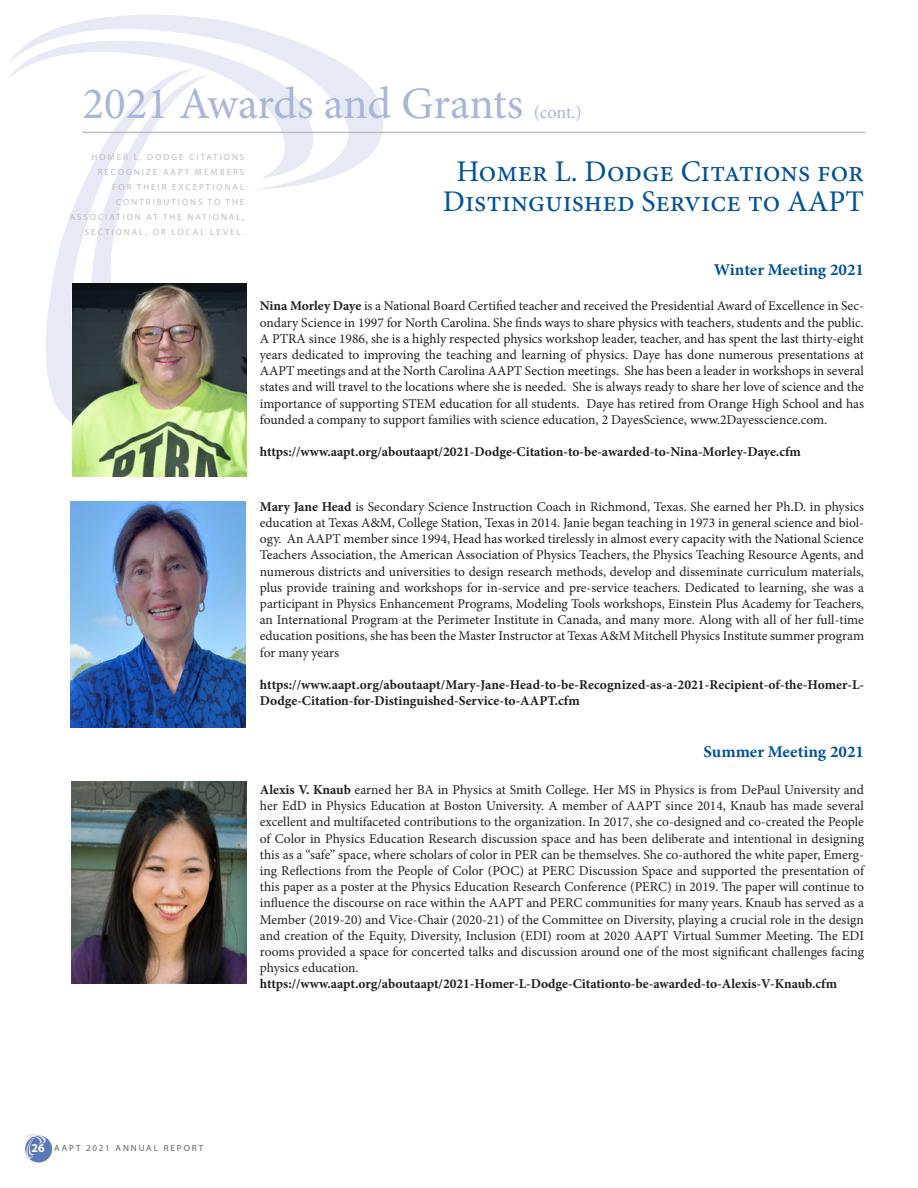
<style>
.page{position:relative;width:918px;height:1188px;background:#fff}
.page>*{position:absolute;margin:0;border:0;box-sizing:border-box;transform-origin:0 0}
.t1{font:45px "Minion Pro";color:#a8b6d9}
.H2b{font:30px/30px "Minion Pro";color:#01529a;text-align:center}
.t2{font:18px "Minion Pro";color:#a8b6d9}
.t3{font:700 16.5px "Minion Pro";letter-spacing:-.02em;color:#01529a}
.body{font:13.5px/16.2px "Minion Pro";color:#231f20;text-align:justify}
.abstract{font:13.5px/16.2px "Minion Pro";letter-spacing:-.01em;color:#231f20;text-align:justify}
.body-2{font:700 13.5px "Minion Pro";color:#231f20}
.abstract-2{font:700 13.5px/16.2px "Minion Pro";color:#231f20}
.Cont__or_Folio{font:9px/15px "Myriad Pro";letter-spacing:.22em;color:#bcbdc0;text-align:right}
.t4{font:9px "Myriad Pro";letter-spacing:.22em;color:#636366}
.s1{font-weight:700}
.s2{font-weight:700;font-size:12px;color:#fff}
</style>
<div class="page">
<div style="left:25px;top:1136px;width:27px;height:26px;background:#5a7ab5;border-radius:50%"></div>
<svg style="left:24px;top:1134px;width:24px;height:25px"></svg>
<svg style="left:32px;top:15px;width:392px;height:175px"></svg>
<svg style="left:9px;top:41px;width:335px;height:138px"></svg>
<svg style="left:33px;top:69px;width:168px;height:355px"></svg>
<svg style="left:80px;top:75px;width:129px;height:209px"></svg>
<hr style="left:82px;top:132px;width:784px;height:1px;background:#bcbdc0">
<img style="left:72px;top:284px;width:174px;height:193px">
<img style="left:70px;top:501px;width:176px;height:227px">
<img style="left:71px;top:782px;width:175px;height:202px">
<h1 class="t1" style="left:82px;top:74px;width:442px">2021 Awards and Grants</h1>
<h1 class="t2" style="left:534px;top:100px;width:50px">(cont.)</h1>
<p class="H2b" style="left:443px;top:156px;width:423px">Homer L. Dodge Citations for<br>Distinguished Service to AAPT</p>
<p class="Cont__or_Folio" style="left:70px;top:149px;width:176px">HOMER L. DODGE CITATIONS<br>RECOGNIZE AAPT MEMBERS<br>FOR THEIR EXCEPTIONAL<br>CONTRIBUTIONS TO THE<br>ASSOCIATION AT THE NATIONAL,<br>SECTIONAL, OR LOCAL LEVEL.</p>
<h3 class="t3" style="left:714px;top:258px;width:152px">Winter Meeting 2021</h3>
<p class="body" style="left:260px;top:298px;width:606px"><span class="s1">Nina Morley Daye</span> is a National Board Certified teacher and received the Presidential Award of Excellence in Sec&shy;ondary Science in 1997 for North Carolina. She finds ways to share physics with teachers, students and the public.<br>A PTRA since 1986, she is a highly respected physics workshop leader, teacher, and has spent the last thirty-eight years dedicated to improving the teaching and learning of physics. Daye has done numerous presentations at AAPT meetings and at the North Carolina AAPT Section meetings. She has been a leader in workshops in several states and will travel to the locations where she is needed. She is always ready to share her love of science and the importance of supporting STEM education for all students. Daye has retired from Orange High School and has founded a company to support families with science education, 2 DayesScience, www.2Dayesscience.com.</p>
<p class="body-2" style="left:260px;top:442px;width:543px">https://www.aapt.org/aboutaapt/2021-Dodge-Citation-to-be-awarded-to-Nina-Morley-Daye.cfm</p>
<p class="abstract" style="left:260px;top:499px;width:606px"><span class="s1">Mary Jane Head</span> is Secondary Science Instruction Coach in Richmond, Texas. She earned her Ph.D. in physics education at Texas A&amp;M, College Station, Texas in 2014. Janie began teaching in 1973 in general science and biol&shy;ogy. An AAPT member since 1994, Head has worked tirelessly in almost every capacity with the National Science Teachers Association, the American Association of Physics Teachers, the Physics Teaching Resource Agents, and numerous districts and universities to design research methods, develop and disseminate curriculum materials, plus provide training and workshops for in-service and pre-service teachers. Dedicated to learning, she was a participant in Physics Enhancement Programs, Modeling Tools workshops, Einstein Plus Academy for Teachers, an International Program at the Perimeter Institute in Canada, and many more. Along with all of her full-time education positions, she has been the Master Instructor at Texas A&amp;M Mitchell Physics Institute summer program for many years</p>
<p class="abstract-2" style="left:260px;top:676px;width:606px">https://www.aapt.org/aboutaapt/Mary-Jane-Head-to-be-Recognized-as-a-2021-Recipient-of-the-Homer-L-<br>Dodge-Citation-for-Distinguished-Service-to-AAPT.cfm</p>
<h3 class="t3" style="left:704px;top:741px;width:162px">Summer Meeting 2021</h3>
<p class="body" style="left:260px;top:782px;width:607px"><span class="s1">Alexis V. Knaub</span> earned her BA in Physics at Smith College. Her MS in Physics is from DePaul University and her EdD in Physics Education at Boston University. A member of AAPT since 2014, Knaub has made several excellent and multifaceted contributions to the organization. In 2017, she co-designed and co-created the People of Color in Physics Education Research discussion space and has been deliberate and intentional in designing this as a “safe” space, where scholars of color in PER can be themselves. She co-authored the white paper, Emerg&shy;ing Reflections from the People of Color (POC) at PERC Discussion Space and supported the presentation of this paper as a poster at the Physics Education Research Conference (PERC) in 2019. The paper will continue to influence the discourse on race within the AAPT and PERC communities for many years. Knaub has served as a Member (2019-20) and Vice-Chair (2020-21) of the Committee on Diversity, playing a crucial role in the design and creation of the Equity, Diversity, Inclusion (EDI) room at 2020 AAPT Virtual Summer Meeting. The EDI rooms provided a space for concerted talks and discussion around one of the most significant challenges facing physics education.</p>
<p class="body-2" style="left:260px;top:974px;width:579px">https://www.aapt.org/aboutaapt/2021-Homer-L-Dodge-Citationto-be-awarded-to-Alexis-V-Knaub.cfm</p>
<p class="t4" style="left:32px;top:1143px;width:173px"><span class="s2">26</span> AAPT 2021 ANNUAL REPORT</p>
</div>
